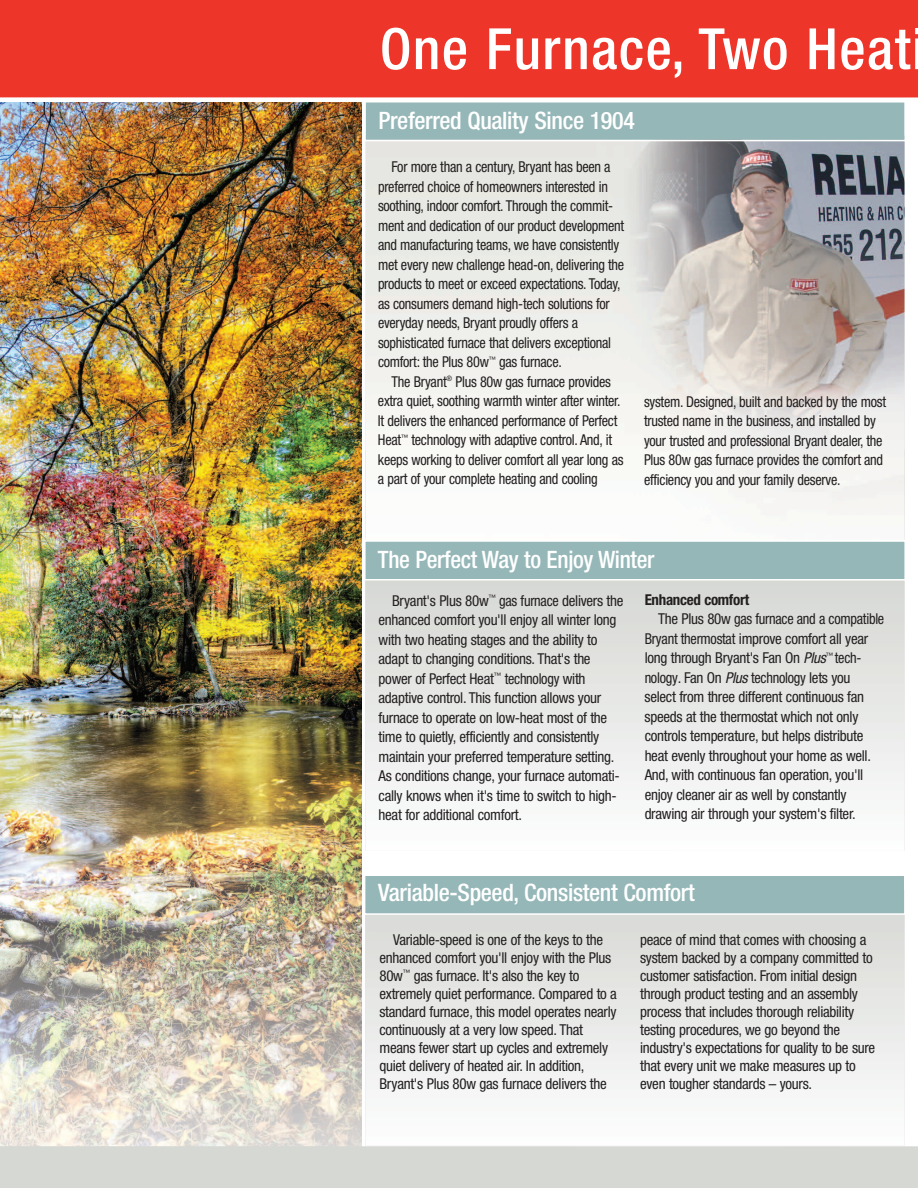
<style>
.page{position:relative;width:918px;height:1188px;background:#fff}
.page>*{position:absolute;margin:0;border:0;box-sizing:border-box;transform-origin:0 0}
.t1{font:500 condensed 57px "Helvetica Neue";letter-spacing:.025em;color:#fff}
.t2{font:500 condensed 24px "Helvetica Neue";letter-spacing:-.015em;color:#fff}
.t3{font:condensed 15px/19.5px "Helvetica Neue";letter-spacing:-.02em;color:#231f20}
.t4{font:condensed 15px/19.5px "Helvetica Neue";letter-spacing:-.02em;color:#231f20;scale:.95 1}
.t5{font:700 condensed 15px "Helvetica Neue";letter-spacing:-.02em;color:#231f20}
.s1{font-style:italic}
</style>
<div class="page">
<div style="left:365px;top:579px;width:539px;height:272px;background:linear-gradient(to bottom,#d6d7d3,#fdfdfd)"></div>
<svg style="left:365px;top:915px;width:539px;height:231px"></svg>
<img style="left:366px;top:141px;width:538px;height:374px">
<div style="left:0;top:0;width:918px;height:98px;background:#ee3529"></div>
<img style="left:0;top:103px;width:362px;height:1043px">
<div style="left:366px;top:102px;width:539px;height:38px;background:#96b7b8"></div>
<div style="left:364px;top:101px;width:542px;height:40px;border:2px solid #fff"></div>
<div style="left:365px;top:541px;width:540px;height:38px;background:#96b7b8"></div>
<div style="left:364px;top:540px;width:542px;height:41px;border:2px solid #fff"></div>
<div style="left:0;top:1146px;width:918px;height:42px;background:#d6d8d4"></div>
<div style="left:365px;top:876px;width:539px;height:37px;background:#96b7b8"></div>
<div style="left:364px;top:874px;width:542px;height:41px;border:2px solid #fff"></div>
<h1 class="t1" style="left:380px;top:28px;width:532px">One Furnace, Two Heat</h1>
<h2 class="t2" style="left:379px;top:112px;width:258px">Preferred Quality Since 1904</h2>
<p class="t4" style="left:378px;top:158px;width:261px;text-indent:14px">For more than a century, Bryant has been a preferred choice of homeowners interested in soothing, indoor comfort. Through the commit&shy;ment and dedication of our product development and manufacturing teams, we have consistently met every new challenge head-on, delivering the products to meet or exceed expectations. Today, as consumers demand high-tech solutions for everyday needs, Bryant proudly offers a sophisticated furnace that delivers exceptional comfort: the Plus 80w<sup>™</sup> gas furnace.</p>
<p class="t4" style="left:378px;top:373px;width:260px;text-indent:14px">The Bryant<sup>®</sup> Plus 80w gas furnace provides extra quiet, soothing warmth winter after winter.<br>It delivers the enhanced performance of Perfect Heat<sup>™</sup> technology with adaptive control. And, it keeps working to deliver comfort all year long as a part of your complete heating and cooling</p>
<p class="t4" style="left:644px;top:393px;width:256px">system. Designed, built and backed by the most trusted name in the business, and installed by your trusted and professional Bryant dealer, the Plus 80w gas furnace provides the comfort and efficiency you and your family deserve.</p>
<h2 class="t2" style="left:378px;top:551px;width:278px">The Perfect Way to Enjoy Winter</h2>
<p class="t3" style="left:379px;top:592px;width:246px;text-indent:14px">Bryant's Plus 80w<sup>™</sup> gas furnace delivers the enhanced comfort you'll enjoy all winter long with two heating stages and the ability to adapt to changing conditions. That's the power of Perfect Heat<sup>™</sup> technology with adaptive control. This function allows your furnace to operate on low-heat most of the time to quietly, efficiently and consistently maintain your preferred temperature setting.<br>As conditions change, your furnace automati&shy;cally knows when it's time to switch to high&shy;heat for additional comfort.</p>
<p class="t5" style="left:645px;top:594px;width:106px">Enhanced comfort</p>
<p class="t3" style="left:645px;top:610px;width:241px;text-indent:14px">The Plus 80w gas furnace and a compatible Bryant thermostat improve comfort all year long through Bryant's Fan On <span class="s1">Plus</span><sup>™</sup> tech&shy;nology. Fan On <span class="s1">Plus</span> technology lets you select from three different continuous fan speeds at the thermostat which not only controls temperature, but helps distribute heat evenly throughout your home as well.<br>And, with continuous fan operation, you'll enjoy cleaner air as well by constantly drawing air through your system's filter.</p>
<h2 class="t2" style="left:378px;top:884px;width:318px">Variable-Speed, Consistent Comfort</h2>
<p class="t3" style="left:380px;top:932px;width:239px;line-height:18px;text-indent:13px">Variable-speed is one of the keys to the enhanced comfort you'll enjoy with the Plus 80w<sup>™</sup> gas furnace. It's also the key to extremely quiet performance. Compared to a standard furnace, this model operates nearly continuously at a very low speed. That means fewer start up cycles and extremely quiet delivery of heated air. In addition, Bryant's Plus 80w gas furnace delivers the</p>
<p class="t3" style="left:640px;top:932px;width:237px;line-height:18px">peace of mind that comes with choosing a system backed by a company committed to customer satisfaction. From initial design through product testing and an assembly process that includes thorough reliability testing procedures, we go beyond the industry's expectations for quality to be sure that every unit we make measures up to even tougher standards – yours.</p>
</div>
